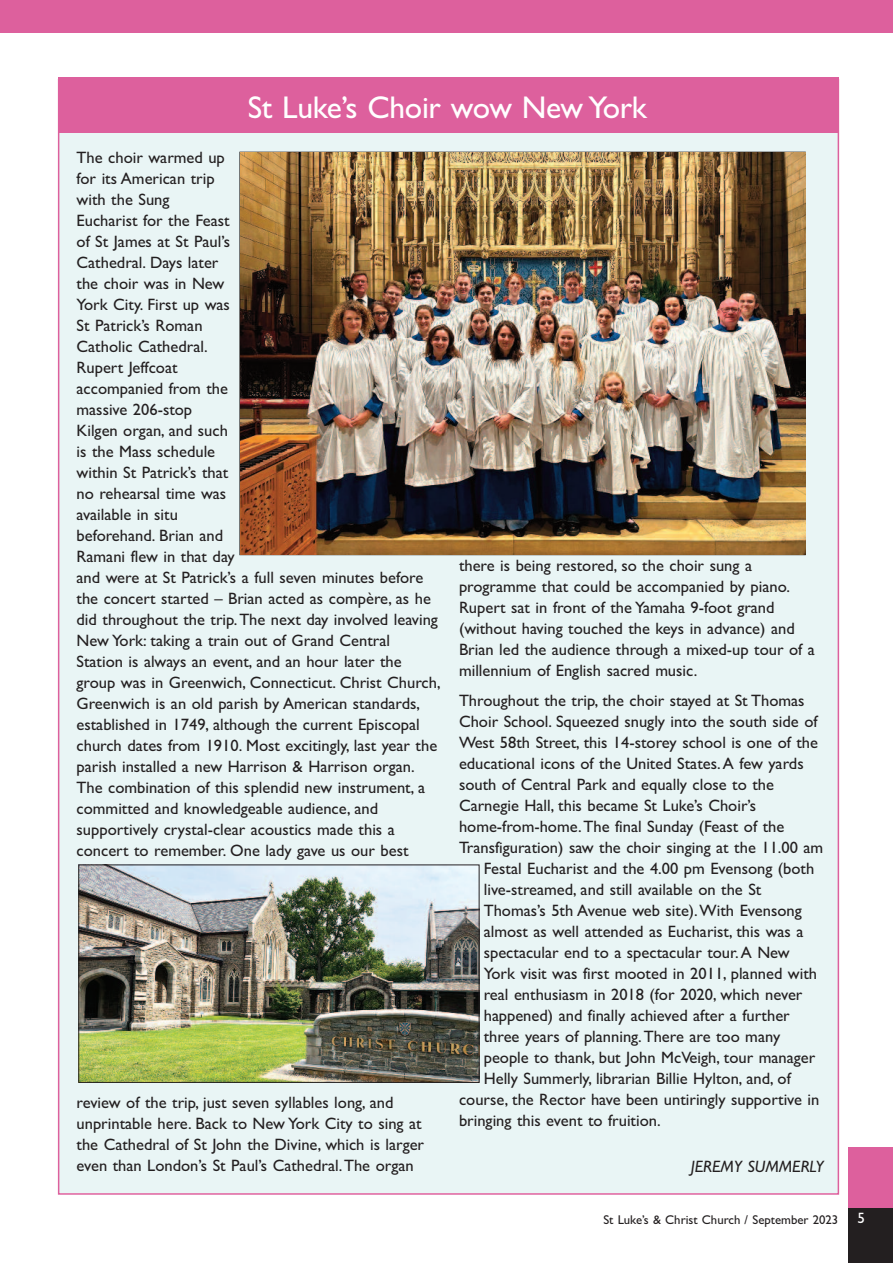
<style>
.page{position:relative;width:893px;height:1263px;background:#fff}
.page>*{position:absolute;margin:0;border:0;box-sizing:border-box;transform-origin:0 0}
.t1{font:31.5px "Gill Sans";letter-spacing:-.01em;color:#fff}
.t2{font:16.5px/21px "Gill Sans";color:#231f20}
.t3{font:italic 16.5px "Gill Sans";color:#231f20}
.t4{font:15px "Gill Sans";color:#fff}
.t5{font:12.75px "Gill Sans";color:#231f20}
</style>
<div class="page">
<div style="left:848px;top:1148px;width:45px;height:64px;background:#dd609d"></div>
<div style="left:848px;top:1208px;width:45px;height:55px;background:#231f20"></div>
<div style="left:0;top:0;width:893px;height:33px;background:#dd609d"></div>
<div style="left:59px;top:80px;width:779px;height:1113px;background:#e9f5f5"></div>
<div style="left:58px;top:77px;width:781px;height:56px;background:#dd609d"></div>
<img style="left:81px;top:867px;width:396px;height:213px">
<img style="left:240px;top:152px;width:565px;height:402px">
<h1 class="t1" style="left:248px;top:89px;width:401px">St Luke’s Choir wow New York</h1>
<p class="t2" style="left:77px;top:147px;width:366px">The choir warmed up<br>for its American trip<br>with the Sung<br>Eucharist for the Feast<br>of St James at St Paul’s<br>Cathedral. Days later<br>the choir was in New<br>York City. First up was<br>St Patrick’s Roman<br>Catholic Cathedral.<br>Rupert Jeffcoat<br>accompanied from the<br>massive 206-stop<br>Kilgen organ, and such<br>is the Mass schedule<br>within St Patrick’s that<br>no rehearsal time was<br>available in situ<br>beforehand. Brian and<br>Ramani flew in that day<br>and were at St Patrick’s a full seven minutes before the concert started – Brian acted as compère, as he did throughout the trip.The next day involved leaving<br>New York: taking a train out of Grand Central<br>Station is always an event, and an hour later the group was in Greenwich, Connecticut. Christ Church,<br>Greenwich is an old parish by American standards, established in 1749, although the current Episcopal church dates from 1910. Most excitingly, last year the parish installed a new Harrison &amp; Harrison organ.<br>The combination of this splendid new instrument, a committed and knowledgeable audience, and supportively crystal-clear acoustics made this a concert to remember. One lady gave us our best</p>
<p class="t2" style="left:459px;top:555px;width:357px">there is being restored, so the choir sung a programme that could be accompanied by piano.<br>Rupert sat in front of the Yamaha 9-foot grand (without having touched the keys in advance) and Brian led the audience through a mixed-up tour of a millennium of English sacred music.</p>
<p class="t2" style="left:459px;top:690px;width:347px">Throughout the trip, the choir stayed at St Thomas</p>
<p class="t2" style="left:459px;top:711px;width:360px">Choir School. Squeezed snugly into the south side of</p>
<p class="t2" style="left:459px;top:732px;width:361px">West 58th Street, this 14-storey school is one of the</p>
<p class="t2" style="left:459px;top:753px;width:346px">educational icons of the United States.A few yards</p>
<p class="t2" style="left:459px;top:774px;width:316px">south of Central Park and equally close to the</p>
<p class="t2" style="left:459px;top:795px;width:299px">Carnegie Hall, this became St Luke’s Choir’s</p>
<p class="t2" style="left:459px;top:816px;width:327px">home-from-home.The final Sunday (Feast of the</p>
<p class="t2" style="left:459px;top:837px;width:366px">Transfiguration) saw the choir singing at the 11.00 am</p>
<p class="t2" style="left:484px;top:858px;width:332px">Festal Eucharist and the 4.00 pm Evensong (both</p>
<p class="t2" style="left:484px;top:879px;width:279px">live-streamed, and still available on the St</p>
<p class="t2" style="left:484px;top:900px;width:319px">Thomas’s 5th Avenue web site).With Evensong</p>
<p class="t2" style="left:484px;top:921px;width:321px">almost as well attended as Eucharist, this was a</p>
<p class="t2" style="left:484px;top:942px;width:308px">spectacular end to a spectacular tour.A New</p>
<p class="t2" style="left:484px;top:963px;width:335px">York visit was first mooted in 2011, planned with</p>
<p class="t2" style="left:484px;top:984px;width:320px">real enthusiasm in 2018 (for 2020, which never</p>
<p class="t2" style="left:484px;top:1005px;width:308px">happened) and finally achieved after a further</p>
<p class="t2" style="left:484px;top:1026px;width:298px">three years of planning.There are too many</p>
<p class="t2" style="left:484px;top:1047px;width:333px">people to thank, but John McVeigh, tour manager</p>
<p class="t2" style="left:484px;top:1068px;width:309px">Helly Summerly, librarian Billie Hylton, and, of</p>
<p class="t2" style="left:459px;top:1089px;width:362px">course, the Rector have been untiringly supportive in</p>
<p class="t2" style="left:459px;top:1110px;width:203px">bringing this event to fruition.</p>
<p class="t3" style="left:691px;top:1157px;width:134px">JEREMY SUMMERLY</p>
<p class="t2" style="left:77px;top:1092px;width:349px">review of the trip, just seven syllables long, and unprintable here. Back to New York City to sing at the Cathedral of St John the Divine, which is larger even than London’s St Paul’s Cathedral.The organ</p>
<p class="t5" style="left:603px;top:1212px;width:236px">St Luke’s &amp; Christ Church / September 2023</p>
<p class="t4" style="left:857px;top:1209px;width:9px">5</p>
</div>
